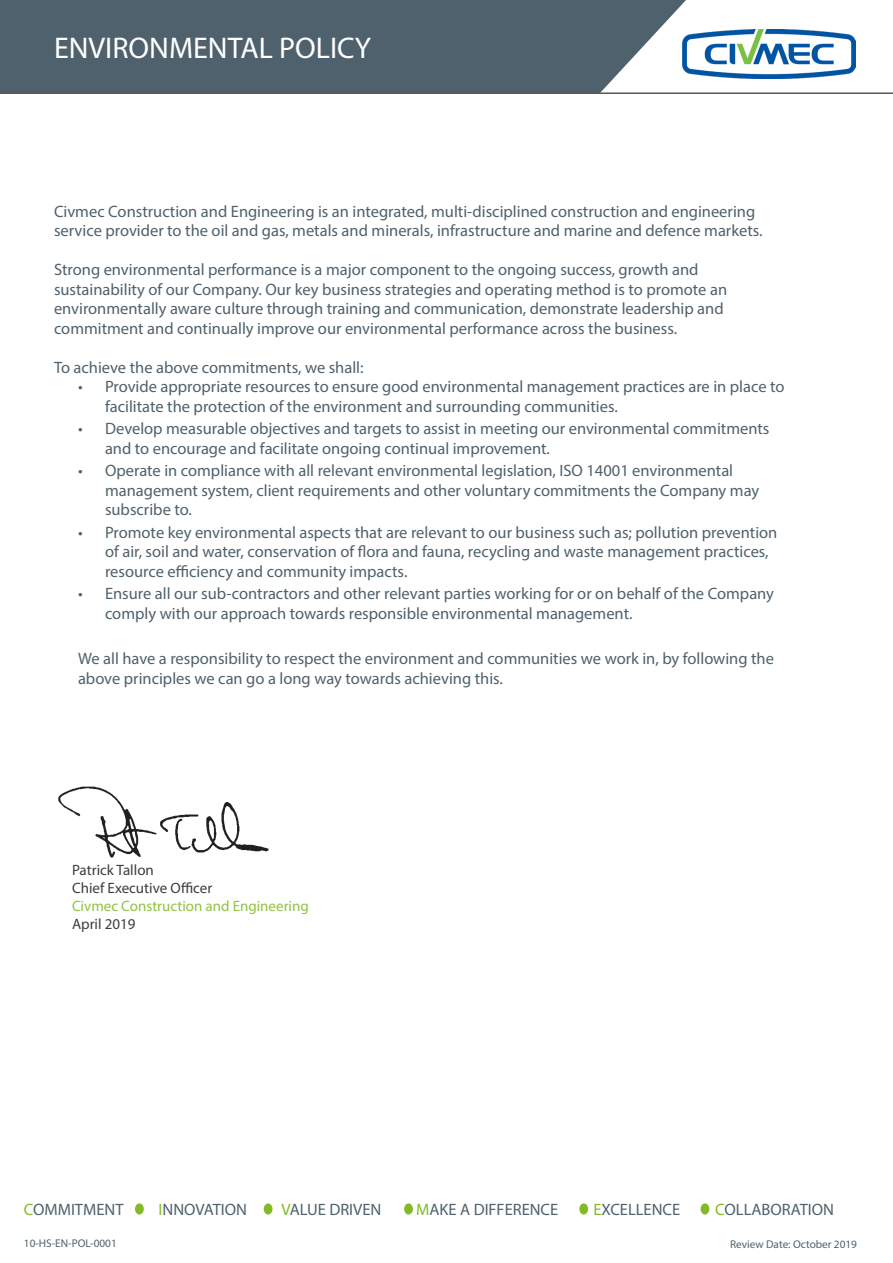
<style>
.page{position:relative;width:893px;height:1263px;background:#fff}
.page>*{position:absolute;margin:0;border:0;box-sizing:border-box;transform-origin:0 0}
.t1{font:30px "Myriad Pro";color:#fff}
.t2{font:16.5px/19.5px "Myriad Pro";color:#4f616c}
.t3{font:15px "Myriad Pro";color:#3e3e3f}
.t4{font:15px "Myriad Pro";color:#91c242}
.t5{font:11.25px "Myriad Pro";color:#4f616c}
.s1{color:#82bb27}
</style>
<div class="page">
<div style="left:0;top:0;width:686px;height:92px;background:#4f616c"></div>
<img style="left:682px;top:30px;width:174px;height:48px">
<hr style="left:0;top:92px;width:893px;height:2px;background:#57585a">
<div style="left:579px;top:1203px;width:9px;height:11px;background:#82bb27;border-radius:50%"></div>
<div style="left:701px;top:1203px;width:8px;height:11px;background:#82bb27;border-radius:50%"></div>
<div style="left:404px;top:1203px;width:9px;height:11px;background:#82bb27;border-radius:50%"></div>
<div style="left:264px;top:1203px;width:8px;height:11px;background:#82bb27;border-radius:50%"></div>
<div style="left:135px;top:1203px;width:9px;height:11px;background:#82bb27;border-radius:50%"></div>
<img style="left:58px;top:786px;width:211px;height:72px">
<p class="t1" style="left:54px;top:29px;width:318px">ENVIRONMENTAL POLICY</p>
<p class="t2" style="left:54px;top:201px;width:710px">Civmec Construction and Engineering is an integrated, multi-disciplined construction and engineering service provider to the oil and gas, metals and minerals, infrastructure and marine and defence markets.</p>
<p class="t2" style="left:54px;top:260px;width:675px">Strong environmental performance is a major component to the ongoing success, growth and sustainability of our Company. Our key business strategies and operating method is to promote an environmentally aware culture through training and communication, demonstrate leadership and commitment and continually improve our environmental performance across the business.</p>
<p class="t2" style="left:54px;top:357px;width:311px">To achieve the above commitments, we shall:</p>
<p class="t2" style="left:105px;top:377px;width:681px;text-indent:-27px">• Provide appropriate resources to ensure good environmental management practices are in place to facilitate the protection of the environment and surrounding communities.</p>
<p class="t2" style="left:105px;top:419px;width:666px;text-indent:-27px">• Develop measurable objectives and targets to assist in meeting our environmental commitments and to encourage and facilitate ongoing continual improvement.</p>
<p class="t2" style="left:105px;top:461px;width:656px;text-indent:-27px">• Operate in compliance with all relevant environmental legislation, ISO 14001 environmental management system, client requirements and other voluntary commitments the Company may subscribe to.</p>
<p class="t2" style="left:105px;top:522px;width:674px;text-indent:-27px">• Promote key environmental aspects that are relevant to our business such as; pollution prevention of air, soil and water, conservation of flora and fauna, recycling and waste management practices, resource efficiency and community impacts.</p>
<p class="t2" style="left:105px;top:584px;width:670px;text-indent:-27px">• Ensure all our sub-contractors and other relevant parties working for or on behalf of the Company comply with our approach towards responsible environmental management.</p>
<p class="t2" style="left:78px;top:649px;width:698px">We all have a responsibility to respect the environment and communities we work in, by following the above principles we can go a long way towards achieving this.</p>
<p class="t3" style="left:72px;top:861px;width:83px">Patrick Tallon</p>
<p class="t3" style="left:72px;top:879px;width:142px">Chief Executive Officer</p>
<p class="t4" style="left:72px;top:897px;width:238px">Civmec Construction and Engineering</p>
<p class="t3" style="left:72px;top:915px;width:65px">April 2019</p>
<p class="t2" style="left:24px;top:1199px;width:101px"><span class="s1">C</span>OMMITMENT</p>
<p class="t2" style="left:159px;top:1199px;width:90px"><span class="s1">I</span>NNOVATION</p>
<p class="t2" style="left:281px;top:1199px;width:101px"><span class="s1">V</span>ALUE DRIVEN</p>
<p class="t2" style="left:416px;top:1199px;width:144px"><span class="s1">M</span>AKE A DIFFERENCE</p>
<p class="t2" style="left:593px;top:1199px;width:88px"><span class="s1">E</span>XCELLENCE</p>
<p class="t2" style="left:715px;top:1199px;width:120px"><span class="s1">C</span>OLLABORATION</p>
<p class="t5" style="left:24px;top:1237px;width:94px">10-HS-EN-POL-0001</p>
<p class="t5" style="left:730px;top:1237px;width:128px">Review Date: October 2019</p>
</div>
